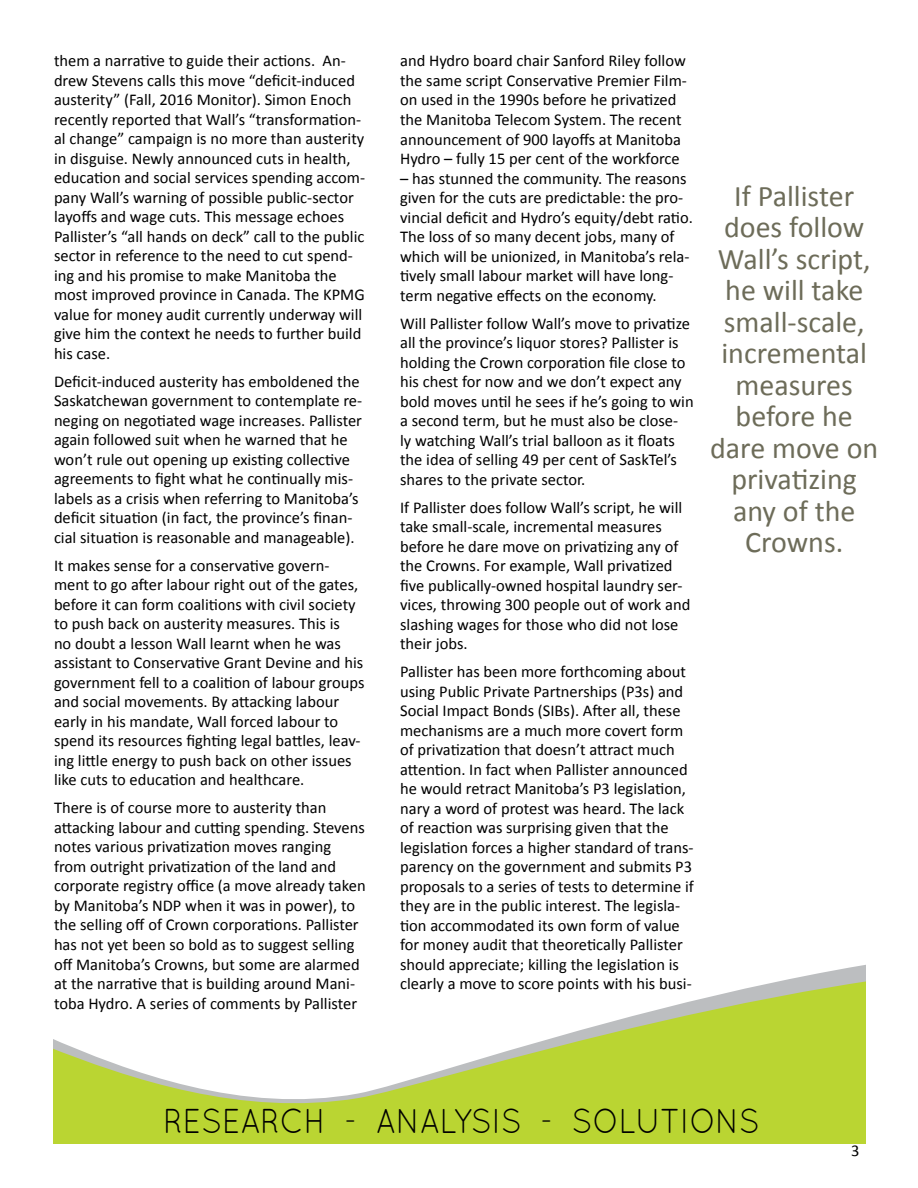
<style>
.page{position:relative;width:918px;height:1188px;background:#fff}
.page>*{position:absolute;margin:0;border:0;box-sizing:border-box;transform-origin:0 0}
.t1{font:34.5px "Quicksand";color:#000;scale:.9 1}
.t2{font:30px/31.5px "Calibri";color:#6d6c59;text-align:center}
.t3{font:16.5px/19.5px "Calibri";color:#000}
.s1{font-style:inherit}
</style>
<div class="page">
<svg style="left:53px;top:964px;width:813px;height:179px"></svg>
<p class="t3" style="left:54px;top:51px;width:313px">them a narrative to guide their actions. An&shy;drew Stevens calls this move “deficit-induced austerity” (Fall, 2016 Monitor). Simon Enoch recently reported that Wall’s “transformation&shy;al change” campaign is no more than austerity in disguise. Newly announced cuts in health, education and social services spending accom&shy;pany Wall’s warning of possible public-sector layoffs and wage cuts. This message echoes Pallister’s “all hands on deck” call to the public sector in reference to the need to cut spend&shy;ing and his promise to make Manitoba the most improved province in Canada. The KPMG value for money audit currently underway will give him the context he needs to further build his case.</p>
<p class="t3" style="left:54px;top:372px;width:310px">Deficit-induced austerity has emboldened the Saskatchewan government to contemplate re&shy;neging on negotiated wage increases. Pallister again followed suit when he warned that he won’t rule out opening up existing collective agreements to fight what he continually mis&shy;labels as a crisis when referring to Manitoba’s deficit situation (in fact, the province’s finan&shy;cial situation is reasonable and manageable).</p>
<p class="t3" style="left:54px;top:556px;width:312px">It makes sense for a conservative govern&shy;ment to go after labour right out of the gates, before it can form coalitions with civil society to push back on austerity measures. This is<br>no doubt a lesson Wall learnt when he was assistant to Conservative Grant Devine and his government fell to a coalition of labour groups and social movements. By attacking labour early in his mandate, Wall forced labour to spend its resources fighting legal battles, leav&shy;ing little energy to push back on other issues like cuts to education and healthcare.</p>
<p class="t3" style="left:54px;top:798px;width:313px">There is of course more to austerity than attacking labour and cutting spending. Stevens notes various privatization moves ranging from outright privatization of the land and corporate registry office (a move already taken by Manitoba’s NDP when it was in power), to the selling off of Crown corporations. Pallister has not yet been so bold as to suggest selling off Manitoba’s Crowns, but some are alarmed at the narrative that is building around Mani&shy;toba Hydro. A series of comments by Pallister</p>
<p class="t3" style="left:400px;top:51px;width:288px">and Hydro board chair Sanford Riley follow the same script Conservative Premier Film&shy;on used in the 1990s before he privatized the Manitoba Telecom System. The recent announcement of 900 layoffs at Manitoba Hydro – fully 15 per cent of the workforce</p>
<p class="t3" style="left:400px;top:168px;width:294px">– has stunned the community. The reasons given for the cuts are predictable: the pro&shy;vincial deficit and Hydro’s equity/debt ratio.<br>The loss of so many decent jobs, many of which will be unionized, in Manitoba’s rela&shy;tively small labour market will have long&shy;term negative effects on the economy.</p>
<p class="t3" style="left:400px;top:313px;width:295px">Will Pallister follow Wall’s move to privatize all the province’s liquor stores? Pallister is holding the Crown corporation file close to his chest for now and we don’t expect any bold moves until he sees if he’s going to win a second term, but he must also be close-<br>ly watching Wall’s trial balloon as it floats the idea of selling 49 per cent of SaskTel’s shares to the private sector.</p>
<p class="t3" style="left:400px;top:497px;width:292px">If Pallister does follow Wall’s script, he will take small-scale, incremental measures before he dare move on privatizing any of the Crowns. For example, Wall privatized five publically-owned hospital laundry ser&shy;vices, throwing 300 people out of work and slashing wages for those who did not lose their jobs.</p>
<p class="t3" style="left:400px;top:662px;width:295px">Pallister has been more forthcoming about using Public Private Partnerships (P3s) and Social Impact Bonds (SIBs). After all, these mechanisms are a much more covert form of privatization that doesn’t attract much attention. In fact when Pallister announced he would retract Manitoba’s P3 legislation, nary a word of protest was heard. The lack of reaction was surprising given that the legislation forces a higher standard of trans&shy;parency on the government and submits P3 proposals to a series of tests to determine if they are in the public interest. The legisla&shy;tion accommodated its own form of value for money audit that theoretically Pallister should appreciate; killing the legislation is clearly a move to score points with his busi-</p>
<h2 class="t2" style="left:710px;top:180px;width:170px">If Pallister does follow<br>Wall’s script, he will take small-scale, incremental measures before he dare move on privatizing any of the<br>Crowns.</h2>
<h1 class="t1" style="left:164px;top:1101px;width:664px"><span class="s1">R</span>ESEARCH - ANALYSIS - SOLUTIONS</h1>
<p class="t3" style="left:851px;top:1140px;width:10px">3</p>
</div>
